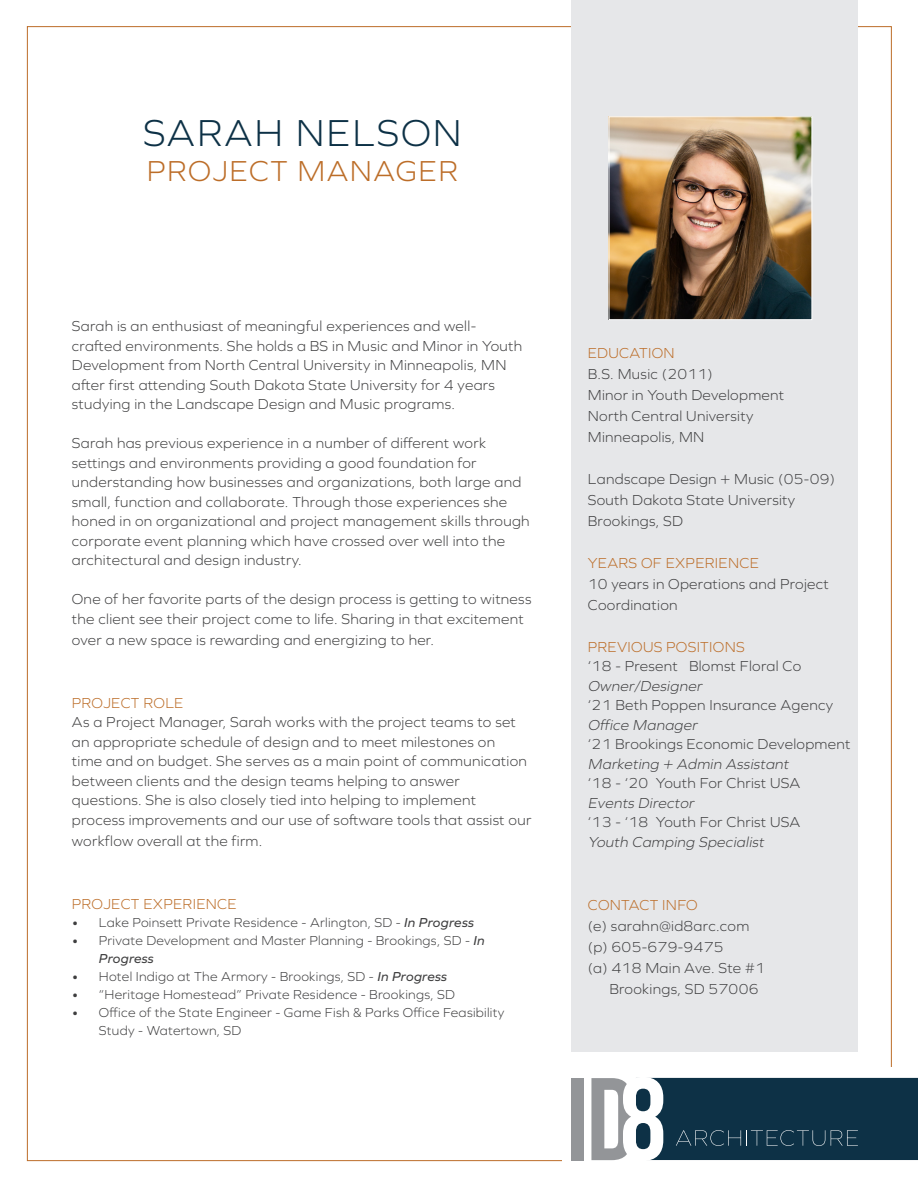
<style>
.page{position:relative;width:918px;height:1188px;background:#fff}
.page>*{position:absolute;margin:0;border:0;box-sizing:border-box;transform-origin:0 0}
.t1{font:300 39px "Graphie";letter-spacing:.05em;color:#0d3146}
.t2{font:300 30px "Graphie";letter-spacing:.05em;color:#bc6d28}
.t3{font:300 15px/19.5px "Graphie";letter-spacing:.02em;color:#3e3e3f}
.t4{font:300 15px "Graphie";letter-spacing:.02em;color:#bc6d28}
.t5{font:italic 300 15px/19.5px "Graphie";color:#3e3e3f}
.t6{font:300 13.5px/18px "Graphie";letter-spacing:.02em;color:#3e3e3f}
.s1{font-weight:400;font-style:italic}
.s2{font-style:italic}
.s3{font-style:normal}
</style>
<div class="page">
<div style="left:571px;top:0;width:287px;height:1051px;background:#e6e7e9"></div>
<img style="left:611px;top:118px;width:199px;height:200px">
<div style="left:609px;top:116px;width:203px;height:204px;border:1px solid #fff"></div>
<div style="left:571px;top:1078px;width:13px;height:82px;background:#939598"></div>
<svg style="left:591px;top:1077px;width:327px;height:84px"></svg>
<p class="t1" style="left:143px;top:110px;width:320px">SARAH NELSON</p>
<p class="t2" style="left:147px;top:153px;width:313px">PROJECT MANAGER</p>
<p class="t3" style="left:72px;top:316px;width:452px">Sarah is an enthusiast of meaningful experiences and well&shy;crafted environments. She holds a BS in Music and Minor in Youth Development from North Central University in Minneapolis, MN after first attending South Dakota State University for 4 years studying in the Landscape Design and Music programs.</p>
<p class="t3" style="left:72px;top:433px;width:459px">Sarah has previous experience in a number of different work settings and environments providing a good foundation for understanding how businesses and organizations, both large and small, function and collaborate. Through those experiences she honed in on organizational and project management skills through corporate event planning which have crossed over well into the architectural and design industry.</p>
<p class="t3" style="left:72px;top:589px;width:461px">One of her favorite parts of the design process is getting to witness the client see their project come to life. Sharing in that excitement</p>
<p class="t3" style="left:72px;top:630px;width:364px">over a new space is rewarding and energizing to her.</p>
<p class="t4" style="left:72px;top:694px;width:113px">PROJECT ROLE</p>
<p class="t3" style="left:72px;top:712px;width:461px">As a Project Manager, Sarah works with the project teams to set an appropriate schedule of design and to meet milestones on<br>time and on budget. She serves as a main point of communication between clients and the design teams helping to answer questions. She is also closely tied into helping to implement process improvements and our use of software tools that assist our</p>
<p class="t3" style="left:72px;top:831px;width:192px">workflow overall at the firm.</p>
<p class="t4" style="left:72px;top:895px;width:166px">PROJECT EXPERIENCE</p>
<p class="t6" style="left:72px;top:913px;width:404px">• Lake Poinsett Private Residence - Arlington, SD - <span class="s1">In Progress</span></p>
<p class="t6" style="left:99px;top:931px;width:387px;text-indent:-27px">• Private Development and Master Planning - Brookings, SD - <span class="s1">In<br>Progress</span></p>
<p class="t6" style="left:72px;top:967px;width:377px">• Hotel Indigo at The Armory - Brookings, SD - <span class="s1">In Progress</span></p>
<p class="t6" style="left:72px;top:985px;width:385px">• “Heritage Homestead” Private Residence - Brookings, SD</p>
<p class="t6" style="left:99px;top:1003px;width:407px;text-indent:-27px">• Office of the State Engineer - Game Fish &amp; Parks Office Feasibility<br>Study - Watertown, SD</p>
<p class="t4" style="left:588px;top:344px;width:88px">EDUCATION</p>
<p class="t3" style="left:588px;top:363px;width:198px;line-height:21px">B.S. Music (2011)<br>Minor in Youth Development<br>North Central University<br>Minneapolis, MN</p>
<p class="t3" style="left:588px;top:469px;width:249px">Landscape Design + Music (05-09)</p>
<p class="t3" style="left:588px;top:490px;width:209px">South Dakota State University</p>
<p class="t3" style="left:588px;top:511px;width:97px">Brookings, SD</p>
<p class="t4" style="left:588px;top:554px;width:173px">YEARS OF EXPERIENCE</p>
<p class="t3" style="left:588px;top:573px;width:243px;line-height:21px">10 years in Operations and Project<br>Coordination</p>
<p class="t4" style="left:588px;top:638px;width:158px">PREVIOUS POSITIONS</p>
<p class="t3" style="left:588px;top:656px;width:264px">‘18 - Present Blomst Floral Co<br><span class="s2">Owner/Designer<br></span>‘21 Beth Poppen Insurance Agency<br><span class="s2">Office Manager<br></span>‘21 Brookings Economic Development<br><span class="s2">Marketing + Admin Assistant<br></span>‘18 - ‘20 Youth For Christ USA</p>
<p class="t5" style="left:588px;top:793px;width:214px">Events Director<br><span class="s3">‘13 - ‘18 Youth For Christ USA<br></span>Youth Camping Specialist</p>
<p class="t4" style="left:588px;top:896px;width:111px">CONTACT INFO</p>
<p class="t3" style="left:588px;top:916px;width:163px">(e) sarahn@id8arc.com</p>
<p class="t3" style="left:588px;top:937px;width:137px">(p) 605-679-9475</p>
<p class="t3" style="left:588px;top:958px;width:179px">(a) 418 Main Ave. Ste #1</p>
<p class="t3" style="left:609px;top:979px;width:151px">Brookings, SD 57006</p>
</div>
